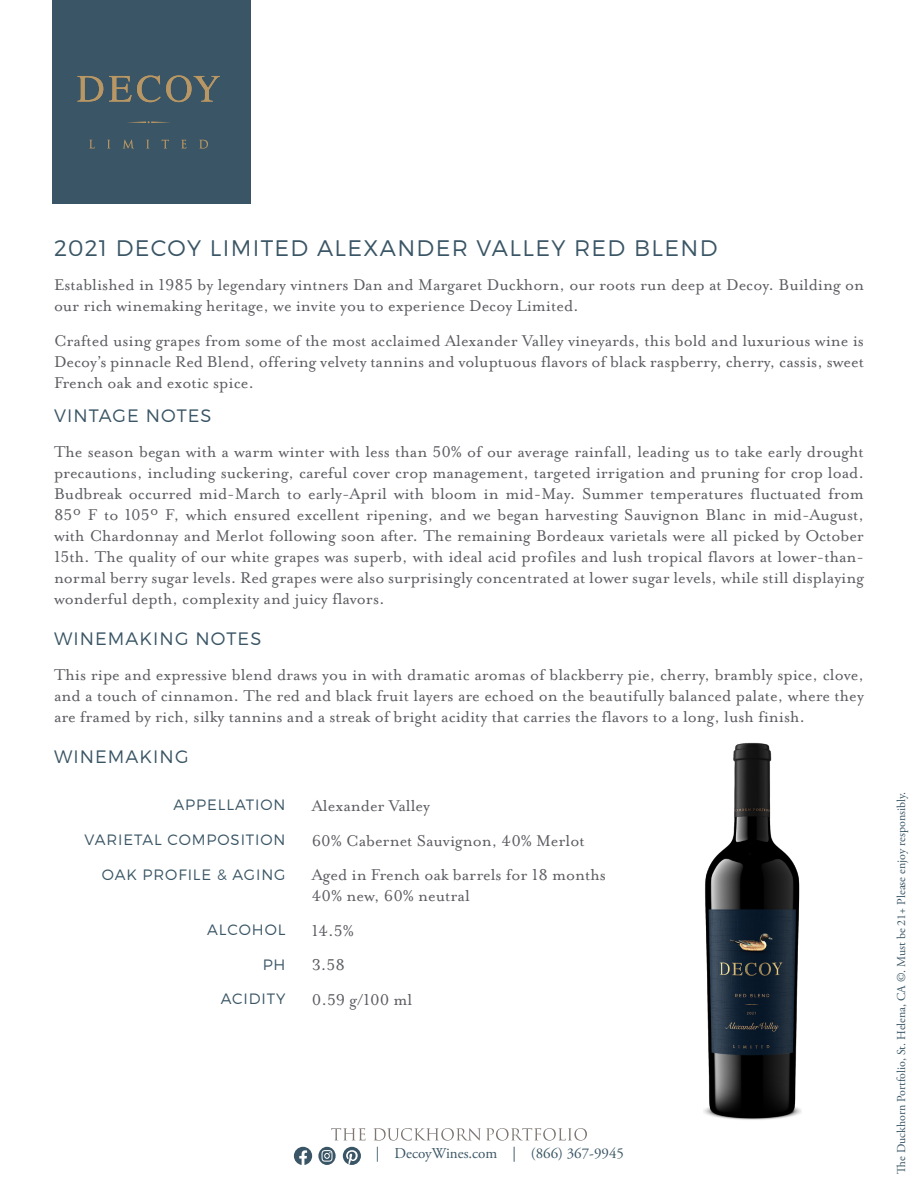
<style>
.page{position:relative;width:918px;height:1188px;background:#fff}
.page>*{position:absolute;margin:0;border:0;box-sizing:border-box;transform-origin:0 0}
.Wine_Title{font:300 22.5px "Montserrat";letter-spacing:.06em;color:#3a5565}
.Copy{font:18px/21px "Mrs Eaves Lining OT";color:#5b5c61;text-align:justify}
.Table{font:18px/21px "Mrs Eaves Lining OT";color:#5b5c61}
.Titles{font:300 18px "Montserrat";letter-spacing:.06em;color:#3a5565}
.Copy-2{font:300 18px "Montserrat";letter-spacing:.06em;color:#3a5565}
.Subtitles{font:300 15px "Montserrat";letter-spacing:.06em;color:#3a5565}
.t1{font:15px "Adobe Garamond Pro";color:#3a5565}
.t2{font:12px "Adobe Garamond Pro";color:#3a5565}
</style>
<div class="page">
<div style="left:52px;top:0;width:199px;height:204px;background:#3a5565"></div>
<svg style="left:294px;top:1147px;width:18px;height:18px"></svg>
<svg style="left:343px;top:1147px;width:18px;height:18px"></svg>
<svg style="left:318px;top:1147px;width:18px;height:18px"></svg>
<svg style="left:322px;top:1150px;width:11px;height:12px"></svg>
<svg style="left:127px;top:121px;width:43px;height:2px"></svg>
<svg style="left:77px;top:76px;width:26px;height:26px"></svg>
<svg style="left:109px;top:75px;width:111px;height:27px"></svg>
<svg style="left:89px;top:140px;width:6px;height:9px"></svg>
<svg style="left:107px;top:140px;width:3px;height:8px"></svg>
<svg style="left:123px;top:140px;width:10px;height:8px"></svg>
<svg style="left:146px;top:140px;width:3px;height:8px"></svg>
<svg style="left:162px;top:140px;width:7px;height:8px"></svg>
<svg style="left:181px;top:140px;width:5px;height:9px"></svg>
<svg style="left:199px;top:140px;width:9px;height:9px"></svg>
<svg style="left:331px;top:1128px;width:256px;height:13px"></svg>
<img style="left:704px;top:742px;width:97px;height:378px">
<p class="Wine_Title" style="left:54px;top:234px;width:665px">2021 DECOY LIMITED ALEXANDER VALLEY RED BLEND</p>
<p class="Copy" style="left:54px;top:275px;width:812px">Established in 1985 by legendary vintners Dan and Margaret Duckhorn, our roots run deep at Decoy. Building on our rich winemaking heritage, we invite you to experience Decoy Limited.</p>
<p class="Copy" style="left:54px;top:330px;width:812px">Crafted using grapes from some of the most acclaimed Alexander Valley vineyards, this bold and luxurious wine is Decoy’s pinnacle Red Blend, offering velvety tannins and voluptuous flavors of black raspberry, cherry, cassis, sweet French oak and exotic spice.</p>
<p class="Copy-2" style="left:54px;top:405px;width:159px">VINTAGE NOTES</p>
<p class="Copy" style="left:54px;top:441px;width:812px">The season began with a warm winter with less than 50% of our average rainfall, leading us to take early drought precautions, including suckering, careful cover crop management, targeted irrigation and pruning for crop load.<br>Budbreak occurred mid-March to early-April with bloom in mid-May. Summer temperatures fluctuated from 85º F to 105º F, which ensured excellent ripening, and we began harvesting Sauvignon Blanc in mid-August, with Chardonnay and Merlot following soon after. The remaining Bordeaux varietals were all picked by October 15th. The quality of our white grapes was superb, with ideal acid profiles and lush tropical flavors at lower-than&shy;normal berry sugar levels. Red grapes were also surprisingly concentrated at lower sugar levels, while still displaying wonderful depth, complexity and juicy flavors.</p>
<p class="Titles" style="left:54px;top:628px;width:209px">WINEMAKING NOTES</p>
<p class="Copy" style="left:54px;top:664px;width:812px">This ripe and expressive blend draws you in with dramatic aromas of blackberry pie, cherry, brambly spice, clove, and a touch of cinnamon. The red and black fruit layers are echoed on the beautifully balanced palate, where they are framed by rich, silky tannins and a streak of bright acidity that carries the flavors to a long, lush finish.</p>
<p class="Titles" style="left:54px;top:745px;width:136px">WINEMAKING</p>
<p class="Subtitles" style="left:174px;top:796px;width:113px">APPELLATION</p>
<p class="Table" style="left:312px;top:795px;width:120px">Alexander Valley</p>
<p class="Subtitles" style="left:85px;top:830px;width:202px">VARIETAL COMPOSITION</p>
<p class="Table" style="left:312px;top:830px;width:274px">60% Cabernet Sauvignon, 40% Merlot</p>
<p class="Subtitles" style="left:102px;top:865px;width:185px">OAK PROFILE &amp; AGING</p>
<p class="Table" style="left:312px;top:865px;width:296px">Aged in French oak barrels for 18 months<br>40% new, 60% neutral</p>
<p class="Subtitles" style="left:207px;top:921px;width:80px">ALCOHOL</p>
<p class="Table" style="left:312px;top:920px;width:43px">14.5%</p>
<p class="Subtitles" style="left:263px;top:955px;width:24px">PH</p>
<p class="Table" style="left:312px;top:955px;width:35px">3.58</p>
<p class="Subtitles" style="left:221px;top:990px;width:66px">ACIDITY</p>
<p class="Table" style="left:312px;top:989px;width:102px">0.59 g/100 ml</p>
<p class="t1" style="left:376px;top:1145px;width:250px">| DecoyWines.com | (866) 367-9945</p>
<p class="t2" style="left:894px;top:1174px;width:383px;rotate:-90deg">The Duckhorn Portfolio, St. Helena, CA ©. Must be 21+ Please enjoy responsibly.</p>
</div>
